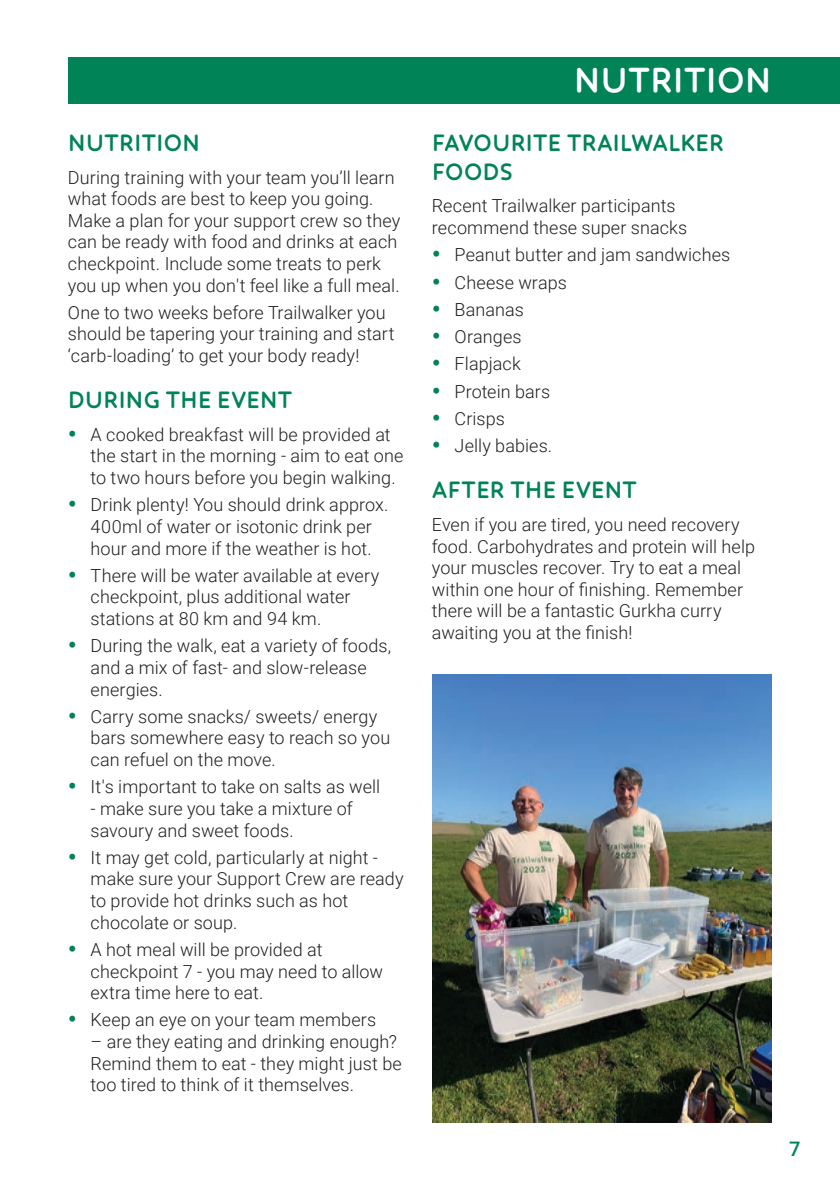
<style>
.page{position:relative;width:840px;height:1191px;background:#fff}
.page>*{position:absolute;margin:0;border:0;box-sizing:border-box;transform-origin:0 0}
.t1{font:700 36px "Core Humanist Sans";letter-spacing:.015em;color:#fff}
.t2{font:700 24px/28.8px "Core Humanist Sans";letter-spacing:.015em;color:#008356}
.t3{font:500 20px "Roboto";color:#008356}
.t4{font:300 18px/21.6px "Roboto";letter-spacing:.005em;color:#231f20}
</style>
<div class="page">
<div style="left:68px;top:57px;width:771px;height:46px;background:#008356"></div>
<img style="left:432px;top:675px;width:339px;height:447px">
<h2 class="t2" style="left:68px;top:129px;width:133px">NUTRITION</h2>
<p class="t4" style="left:68px;top:166px;width:334px">During training with your team you’ll learn what foods are best to keep you going.<br>Make a plan for your support crew so they can be ready with food and drinks at each checkpoint. Include some treats to perk you up when you don't feel like a full meal.</p>
<p class="t4" style="left:68px;top:301px;width:328px">One to two weeks before Trailwalker you should be tapering your training and start ‘carb-loading’ to get your body ready!</p>
<h2 class="t2" style="left:68px;top:386px;width:225px">DURING THE EVENT</h2>
<p class="t4" style="left:91px;top:423px;width:314px">A cooked breakfast will be provided at the start in the morning - aim to eat one to two hours before you begin walking.</p>
<p class="t4" style="left:91px;top:493px;width:299px">Drink plenty! You should drink approx.<br>400ml of water or isotonic drink per hour and more if the weather is hot.</p>
<p class="t4" style="left:91px;top:564px;width:290px">There will be water available at every checkpoint, plus additional water stations at 80 km and 94 km.</p>
<p class="t4" style="left:91px;top:634px;width:302px">During the walk, eat a variety of foods, and a mix of fast- and slow-release energies.</p>
<p class="t4" style="left:91px;top:705px;width:301px">Carry some snacks/ sweets/ energy bars somewhere easy to reach so you can refuel on the move.</p>
<p class="t4" style="left:91px;top:775px;width:291px">It's important to take on salts as well</p>
<p class="t4" style="left:91px;top:797px;width:263px">- make sure you take a mixture of savoury and sweet foods.</p>
<p class="t4" style="left:91px;top:846px;width:314px">It may get cold, particularly at night - make sure your Support Crew are ready to provide hot drinks such as hot chocolate or soup.</p>
<p class="t4" style="left:91px;top:938px;width:294px">A hot meal will be provided at checkpoint 7 - you may need to allow extra time here to eat.</p>
<p class="t4" style="left:91px;top:1008px;width:287px">Keep an eye on your team members</p>
<p class="t4" style="left:91px;top:1030px;width:312px">– are they eating and drinking enough?<br>Remind them to eat - they might just be too tired to think of it themselves.</p>
<h1 class="t1" style="left:574px;top:56px;width:198px">NUTRITION</h1>
<h2 class="t2" style="left:432px;top:129px;width:293px">FAVOURITE TRAILWALKER<br>FOODS</h2>
<p class="t4" style="left:431px;top:194px;width:257px">Recent Trailwalker participants recommend these super snacks</p>
<p class="t4" style="left:454px;top:240px;width:277px;line-height:27.2px">Peanut butter and jam sandwiches<br>Cheese wraps<br>Bananas<br>Oranges<br>Flapjack<br>Protein bars<br>Crisps<br>Jelly babies.</p>
<h2 class="t2" style="left:432px;top:476px;width:206px">AFTER THE EVENT</h2>
<p class="t4" style="left:431px;top:513px;width:324px">Even if you are tired, you need recovery food. Carbohydrates and protein will help your muscles recover. Try to eat a meal within one hour of finishing. Remember there will be a fantastic Gurkha curry awaiting you at the finish!</p>
<p class="t3" style="left:788px;top:1134px;width:13px">7</p>
</div>
